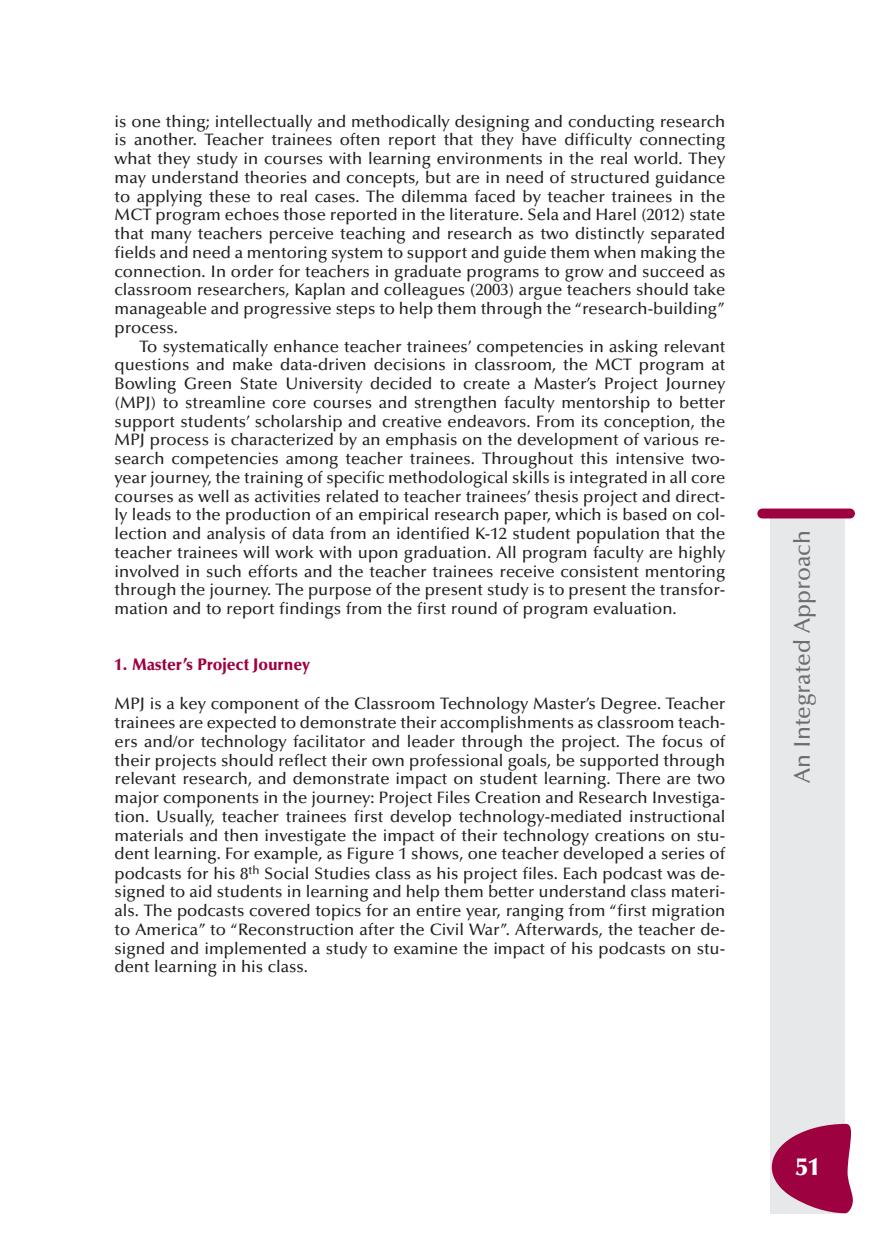
<style>
.page{position:relative;width:869px;height:1241px;background:#fff}
.page>*{position:absolute;margin:0;border:0;box-sizing:border-box;transform-origin:0 0}
.t1{font:900 24.5px "Optima";color:#fff}
.t2{font:500 22.75px "Optima";color:#6c6d70}
.t3{font:500 16.62px/18.7px "Optima";color:#231f20;text-align:justify}
.t4{font:900 16.62px "Optima";color:#9d0140;scale:.95 1}
</style>
<div class="page">
<div style="left:770px;top:516px;width:74px;height:697px;background:#e7e8e9"></div>
<div style="left:757px;top:508px;width:97px;height:10px;background:#9d0140;border-radius:5px"></div>
<svg style="left:771px;top:1123px;width:82px;height:89px"></svg>
<p class="t3" style="left:115px;top:113px;width:612px">is one thing; intellectually and methodically designing and conducting research is another. Teacher trainees often report that they have difficulty connecting what they study in courses with learning environments in the real world. They may understand theories and concepts, but are in need of structured guidance to applying these to real cases. The dilemma faced by teacher trainees in the MCT program echoes those reported in the literature. Sela and Harel (2012) state that many teachers perceive teaching and research as two distinctly separated fields and need a mentoring system to support and guide them when making the connection. In order for teachers in graduate programs to grow and succeed as classroom researchers, Kaplan and colleagues (2003) argue teachers should take manageable and progressive steps to help them through the “research-building” process.</p>
<p class="t3" style="left:115px;top:338px;width:612px;text-indent:25px">To systematically enhance teacher trainees’ competencies in asking relevant questions and make data-driven decisions in classroom, the MCT program at Bowling Green State University decided to create a Master’s Project Journey (MPJ) to streamline core courses and strengthen faculty mentorship to better support students’ scholarship and creative endeavors. From its conception, the MPJ process is characterized by an emphasis on the development of various re&shy;search competencies among teacher trainees. Throughout this intensive two&shy;year journey, the training of specific methodological skills is integrated in all core courses as well as activities related to teacher trainees’ thesis project and direct&shy;ly leads to the production of an empirical research paper, which is based on col&shy;lection and analysis of data from an identified K-12 student population that the teacher trainees will work with upon graduation. All program faculty are highly involved in such efforts and the teacher trainees receive consistent mentoring through the journey. The purpose of the present study is to present the transfor&shy;mation and to report findings from the first round of program evaluation.</p>
<p class="t4" style="left:115px;top:658px;width:207px">1. Master’s Project Journey</p>
<p class="t3" style="left:114px;top:696px;width:612px">MPJ is a key component of the Classroom Technology Master’s Degree. Teacher trainees are expected to demonstrate their accomplishments as classroom teach&shy;ers and/or technology facilitator and leader through the project. The focus of their projects should reflect their own professional goals, be supported through relevant research, and demonstrate impact on student learning. There are two major components in the journey: Project Files Creation and Research Investiga&shy;tion. Usually, teacher trainees first develop technology-mediated instructional materials and then investigate the impact of their technology creations on stu&shy;dent learning. For example, as Figure 1 shows, one teacher developed a series of podcasts for his 8<sup>th</sup> Social Studies class as his project files. Each podcast was de&shy;signed to aid students in learning and help them better understand class materi&shy;als. The podcasts covered topics for an entire year, ranging from “first migration to America” to “Reconstruction after the Civil War”. Afterwards, the teacher de&shy;signed and implemented a study to examine the impact of his podcasts on stu&shy;dent learning in his class.</p>
<h2 class="t2" style="left:792px;top:783px;width:254px;rotate:-90deg">An Integrated Approach</h2>
<h1 class="t1" style="left:795px;top:1156px;width:26px">51</h1>
</div>
